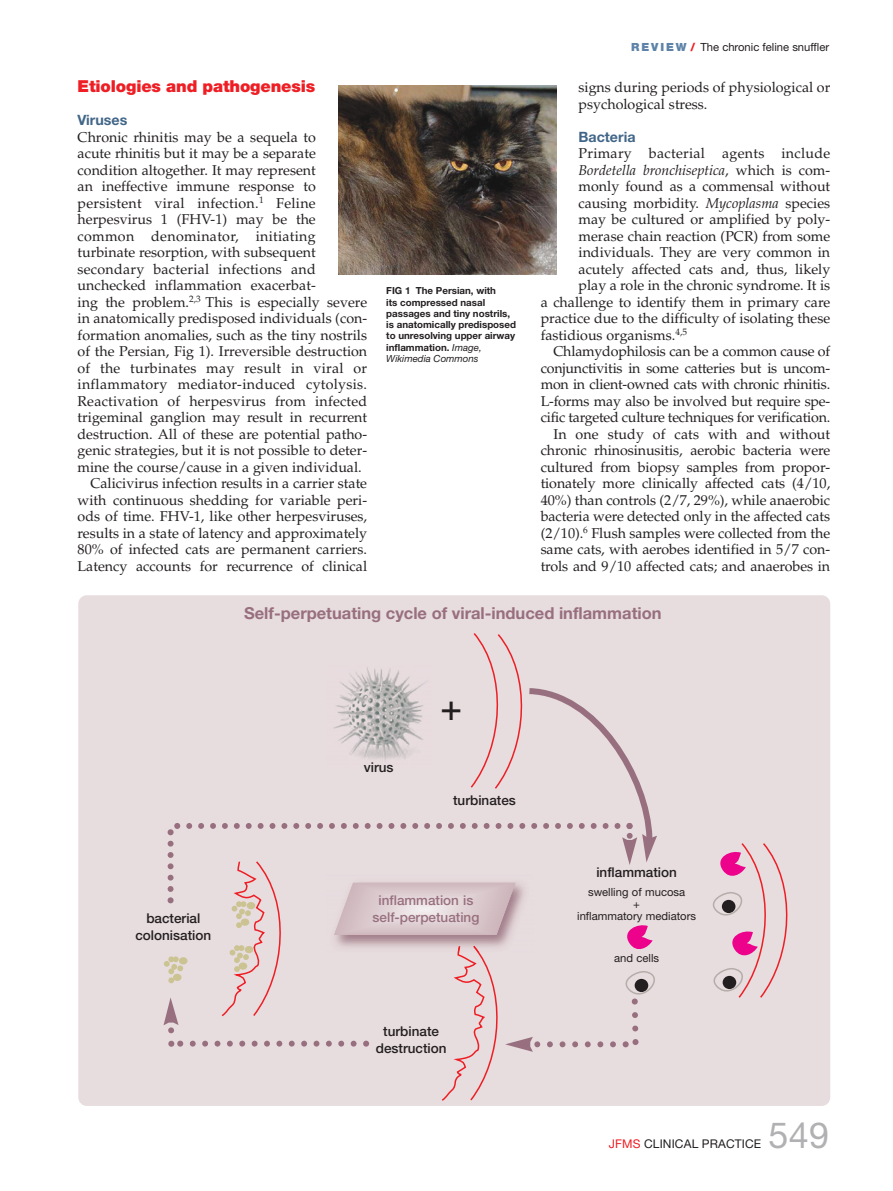
<style>
.page{position:relative;width:893px;height:1191px;background:#fff}
.page>*{position:absolute;margin:0;border:0;box-sizing:border-box;transform-origin:0 0}
.t1{font:36px "Helvetica Neue";color:#b1b1b4}
.t2{font:36px "Helvetica";color:#231f20}
.t3{font:700 16.5px "Helvetica Neue";color:#986f7e}
.t4{font:900 16.5px "Helvetica Neue";letter-spacing:-.01em;color:#ee1e24}
.t5{font:14.25px/16.5px "Palatino";color:#231f20}
.t6{font:14.25px "Palatino";letter-spacing:.02em;color:#231f20}
.t7{font:italic 14.25px "Palatino";color:#231f20}
.t8{font:700 14.25px "Helvetica Neue";color:#426688}
.t9{font:500 13.5px/16.5px "Helvetica Neue";color:#231f20;text-align:center}
.t10{font:500 13.5px/16.5px "Helvetica Neue";color:#986f7e;text-align:center}
.t11{font:12px "Helvetica Neue";letter-spacing:.01em;color:#231f20}
.t12{font:11.25px/12px "Helvetica Neue";color:#231f20;text-align:center}
.t13{font:700 9.75px/11.2px "Helvetica Neue";color:#231f20}
.s1{font-weight:900;color:#5e83a8}
.s2{font-weight:900;color:#ee1e24}
.s3{font-style:normal}
.s4{font-style:italic}
.s5{font-weight:400;font-style:italic}
.s6{color:#ee1e24}
</style>
<div class="page">
<div style="left:78px;top:595px;width:752px;height:511px;background:#e7dcde;border-radius:9px"></div>
<svg style="left:712px;top:843px;width:76px;height:155px"></svg>
<img style="left:338px;top:85px;width:218px;height:190px">
<svg style="left:164px;top:633px;width:493px;height:468px"></svg>
<p class="t12" style="left:631px;top:42px;width:199px"><span class="s1">R E V I E W</span> <span class="s2">/</span> The chronic feline snuffler</p>
<p class="t5" style="left:578px;top:81px;width:253px">signs during periods of physiological or psychological stress.</p>
<p class="t8" style="left:578px;top:131px;width:58px">Bacteria</p>
<p class="t6" style="left:578px;top:148px;width:253px">Primary bacterial agents include</p>
<p class="t7" style="left:578px;top:164px;width:253px">Bordetella bronchiseptica<span class="s3">, which is com-</span></p>
<p class="t5" style="left:578px;top:180px;width:253px">monly found as a commensal without</p>
<p class="t5" style="left:578px;top:196px;width:253px">causing morbidity. <span class="s4">Mycoplasma</span> species</p>
<p class="t5" style="left:578px;top:213px;width:253px">may be cultured or amplified by poly-</p>
<p class="t5" style="left:578px;top:229px;width:253px">merase chain reaction (PCR) from some</p>
<p class="t5" style="left:578px;top:246px;width:253px">individuals. They are very common in</p>
<p class="t5" style="left:578px;top:262px;width:253px">acutely affected cats and, thus, likely</p>
<p class="t5" style="left:578px;top:279px;width:253px">play a role in the chronic syndrome. It is</p>
<p class="t5" style="left:541px;top:295px;width:291px">a challenge to identify them in primary care</p>
<p class="t5" style="left:541px;top:312px;width:291px">practice due to the difficulty of isolating these</p>
<p class="t5" style="left:541px;top:328px;width:148px">fastidious organisms.<sup>4,5</sup></p>
<p class="t5" style="left:553px;top:345px;width:278px">Chlamydophilosis can be a common cause of</p>
<p class="t5" style="left:541px;top:361px;width:291px">conjunctivitis in some catteries but is uncom-</p>
<p class="t5" style="left:541px;top:378px;width:291px">mon in client-owned cats with chronic rhinitis.</p>
<p class="t5" style="left:541px;top:394px;width:291px">L-forms may also be involved but require spe-</p>
<p class="t5" style="left:541px;top:411px;width:291px">cific targeted culture techniques for verification.</p>
<p class="t5" style="left:553px;top:427px;width:278px">In one study of cats with and without</p>
<p class="t5" style="left:541px;top:444px;width:291px">chronic rhinosinusitis, aerobic bacteria were</p>
<p class="t5" style="left:541px;top:460px;width:291px">cultured from biopsy samples from propor-</p>
<p class="t5" style="left:541px;top:477px;width:291px">tionately more clinically affected cats (4/10,</p>
<p class="t5" style="left:541px;top:493px;width:291px">40%) than controls (2/7, 29%), while anaerobic</p>
<p class="t5" style="left:541px;top:510px;width:291px">bacteria were detected only in the affected cats</p>
<p class="t5" style="left:541px;top:526px;width:291px">(2/10).<sup>6</sup> Flush samples were collected from the</p>
<p class="t5" style="left:541px;top:543px;width:291px">same cats, with aerobes identified in 5/7 con-</p>
<p class="t5" style="left:541px;top:559px;width:291px">trols and 9/10 affected cats; and anaerobes in</p>
<p class="t3" style="left:244px;top:607px;width:419px">Self-perpetuating cycle of viral-induced inflammation</p>
<p class="t4" style="left:78px;top:80px;width:239px">Etiologies and pathogenesis</p>
<p class="t8" style="left:78px;top:115px;width:51px">Viruses</p>
<p class="t5" style="left:78px;top:130px;width:240px">Chronic rhinitis may be a sequela to</p>
<p class="t5" style="left:78px;top:147px;width:240px">acute rhinitis but it may be a separate</p>
<p class="t5" style="left:78px;top:163px;width:240px">condition altogether. It may represent</p>
<p class="t5" style="left:78px;top:180px;width:240px">an ineffective immune response to</p>
<p class="t6" style="left:78px;top:197px;width:240px">persistent viral infection.<sup>1</sup> Feline</p>
<p class="t5" style="left:78px;top:213px;width:240px">herpesvirus 1 (FHV-1) may be the</p>
<p class="t6" style="left:78px;top:230px;width:240px">common denominator, initiating</p>
<p class="t5" style="left:78px;top:246px;width:240px">turbinate resorption, with subsequent</p>
<p class="t6" style="left:78px;top:263px;width:240px">secondary bacterial infections and</p>
<p class="t5" style="left:78px;top:279px;width:240px">unchecked inflammation exacerbat-</p>
<p class="t5" style="left:78px;top:295px;width:291px">ing the problem.<sup>2,3</sup> This is especially severe</p>
<p class="t5" style="left:78px;top:312px;width:291px">in anatomically predisposed individuals (con-</p>
<p class="t5" style="left:78px;top:328px;width:291px">formation anomalies, such as the tiny nostrils</p>
<p class="t5" style="left:78px;top:345px;width:291px">of the Persian, Fig 1). Irreversible destruction</p>
<p class="t6" style="left:78px;top:362px;width:291px">of the turbinates may result in viral or</p>
<p class="t6" style="left:78px;top:379px;width:291px">inflammatory mediator-induced cytolysis.</p>
<p class="t5" style="left:78px;top:394px;width:291px">Re activation of herpesvirus from infected</p>
<p class="t5" style="left:78px;top:411px;width:291px">trigeminal ganglion may result in recurrent</p>
<p class="t5" style="left:78px;top:427px;width:291px">destruction. All of these are potential patho-</p>
<p class="t5" style="left:78px;top:444px;width:291px">genic strategies, but it is not possible to deter-</p>
<p class="t5" style="left:78px;top:460px;width:286px">mine the course/cause in a given individual.</p>
<p class="t5" style="left:90px;top:477px;width:278px">Calicivirus infection results in a carrier state</p>
<p class="t5" style="left:78px;top:493px;width:291px">with continuous shedding for variable peri-</p>
<p class="t5" style="left:78px;top:510px;width:291px">ods of time. FHV-1, like other herpesviruses,</p>
<p class="t5" style="left:78px;top:526px;width:291px">results in a state of latency and approximately</p>
<p class="t5" style="left:78px;top:543px;width:291px">80% of infected cats are permanent carriers.</p>
<p class="t5" style="left:78px;top:559px;width:291px">Latency accounts for recurrence of clinical</p>
<p class="t13" style="left:386px;top:286px;width:131px">FIG 1 The Persian, with<br>its compressed nasal passages and tiny nostrils, is anatomically predisposed to unresolving upper airway inflammation. <span class="s5">Image,<br>Wikimedia Commons</span></p>
<p class="t9" style="left:135px;top:911px;width:77px">bacterial colonisation</p>
<p class="t9" style="left:364px;top:760px;width:31px">virus</p>
<h1 class="t2" style="left:440px;top:694px;width:23px">+</h1>
<p class="t9" style="left:453px;top:793px;width:64px">turbinates</p>
<p class="t10" style="left:373px;top:893px;width:108px">inflammation is self-perpetuating</p>
<p class="t9" style="left:376px;top:1024px;width:72px">turbinate destruction</p>
<p class="t9" style="left:596px;top:865px;width:82px">inflammation</p>
<p class="t12" style="left:577px;top:887px;width:120px">swelling of mucosa<br>+<br>inflammatory mediators</p>
<p class="t12" style="left:614px;top:953px;width:47px">and cells</p>
<p class="t11" style="left:609px;top:1139px;width:154px"><span class="s6">JFMS</span> CLINICAL PRACTICE</p>
<h1 class="t1" style="left:768px;top:1122px;width:62px">549</h1>
</div>
